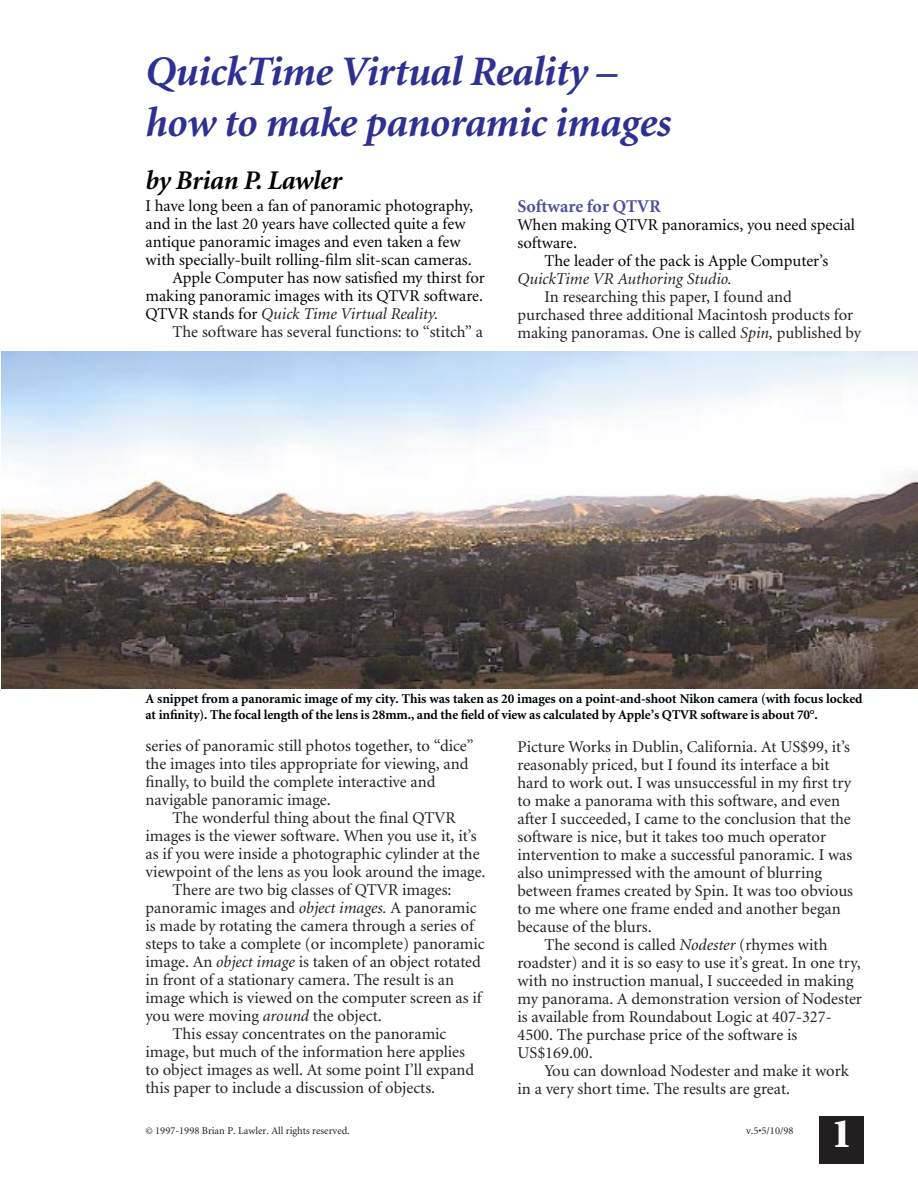
<style>
.page{position:relative;width:918px;height:1188px;background:#fff}
.page>*{position:absolute;margin:0;border:0;box-sizing:border-box;transform-origin:0 0}
.t1{font:italic 700 42px/50.4px "Minion";letter-spacing:-.015em;color:#2e3092}
.t2{font:900 42px "Minion";color:#fff}
.t3{font:italic 700 27px "Minion";letter-spacing:-.015em;color:#000}
.t4{font:700 18px "Minion";color:#504fa1}
.t5{font:16.5px/18px "Minion";color:#231f20}
.t6{font:16.5px "Minion";color:#000}
.t7{font:italic 16.5px "Minion";color:#231f20}
.t8{font:700 13.5px/16.2px "Minion";letter-spacing:-.005em;color:#000}
.t9{font:10.5px "Minion";color:#231f20}
.s1{font-style:normal;color:#000}
.s2{font-style:italic}
</style>
<div class="page">
<div style="left:819px;top:1116px;width:45px;height:48px;background:#231f20"></div>
<img style="left:1px;top:352px;width:917px;height:336px">
<h1 class="t1" style="left:146px;top:50px;width:527px">QuickTime Virtual Reality – how to make panoramic images</h1>
<h2 class="t3" style="left:146px;top:170px;width:198px">by Brian P. Lawler</h2>
<p class="t6" style="left:146px;top:199px;width:329px">I have long been a fan of panoramic photography,</p>
<p class="t6" style="left:146px;top:218px;width:322px">and in the last 20 years have collected quite a few</p>
<p class="t6" style="left:146px;top:236px;width:317px">antique panoramic images and even taken a few</p>
<p class="t6" style="left:146px;top:254px;width:328px">with specially-built rolling-film slit-scan cameras.</p>
<p class="t6" style="left:172px;top:272px;width:314px">Apple Computer has now satisfied my thirst for</p>
<p class="t6" style="left:146px;top:290px;width:339px">making panoramic images with its QTVR software.</p>
<p class="t7" style="left:146px;top:307px;width:294px"><span class="s1">QTVR stands for</span> Quick Time Virtual Reality.</p>
<p class="t5" style="left:172px;top:324px;width:312px">The software has several functions: to “stitch” a</p>
<p class="t4" style="left:518px;top:200px;width:145px">Software for QTVR</p>
<p class="t6" style="left:518px;top:219px;width:339px">When making QTVR panoramics, you need special</p>
<p class="t6" style="left:518px;top:237px;width:61px">software.</p>
<p class="t6" style="left:544px;top:255px;width:285px">The leader of the pack is Apple Computer’s</p>
<p class="t7" style="left:518px;top:273px;width:216px">QuickTime VR Authoring Studio.</p>
<p class="t5" style="left:518px;top:289px;width:345px;text-indent:27px">In researching this paper, I found and purchased three additional Macintosh products for making panoramas. One is called <span class="s2">Spin,</span> published by</p>
<p class="t8" style="left:146px;top:692px;width:719px">A snippet from a panoramic image of my city. This was taken as 20 images on a point-and-shoot Nikon camera (with focus locked at infinity). The focal length of the lens is 28mm., and the field of view as calculated by Apple’s QTVR software is about 70°.</p>
<p class="t5" style="left:146px;top:738px;width:330px">series of panoramic still photos together, to “dice” the images into tiles appropriate for viewing, and finally, to build the complete interactive and navigable panoramic image.</p>
<p class="t5" style="left:172px;top:810px;width:285px">The wonderful thing about the final QTVR</p>
<p class="t5" style="left:146px;top:828px;width:333px">images is the viewer software. When you use it, it’s</p>
<p class="t5" style="left:146px;top:846px;width:336px">as if you were inside a photographic cylinder at the</p>
<p class="t5" style="left:146px;top:864px;width:342px">viewpoint of the lens as you look around the image.</p>
<p class="t5" style="left:172px;top:882px;width:281px">There are two big classes of QTVR images:</p>
<p class="t5" style="left:146px;top:900px;width:333px">panoramic images and <span class="s2">object images.</span> A panoramic</p>
<p class="t5" style="left:146px;top:918px;width:330px">is made by rotating the camera through a series of</p>
<p class="t5" style="left:146px;top:936px;width:341px">steps to take a complete (or incomplete) panoramic</p>
<p class="t5" style="left:146px;top:954px;width:337px">image. An <span class="s2">object image</span> is taken of an object rotated</p>
<p class="t5" style="left:146px;top:972px;width:310px">in front of a stationary camera. The result is an</p>
<p class="t5" style="left:146px;top:990px;width:338px">image which is viewed on the computer screen as if</p>
<p class="t5" style="left:146px;top:1008px;width:238px">you were moving <span class="s2">around</span> the object.</p>
<p class="t5" style="left:172px;top:1026px;width:276px">This essay concentrates on the panoramic</p>
<p class="t5" style="left:146px;top:1044px;width:321px">image, but much of the information here applies</p>
<p class="t5" style="left:146px;top:1062px;width:330px">to object images as well. At some point I’ll expand</p>
<p class="t5" style="left:146px;top:1080px;width:291px">this paper to include a discussion of objects.</p>
<p class="t5" style="left:518px;top:739px;width:334px">Picture Works in Dublin, California. At US$99, it’s</p>
<p class="t5" style="left:518px;top:757px;width:314px">reasonably priced, but I found its interface a bit</p>
<p class="t5" style="left:518px;top:775px;width:335px">hard to work out. I was unsuccessful in my first try</p>
<p class="t5" style="left:518px;top:793px;width:324px">to make a panorama with this software, and even</p>
<p class="t5" style="left:518px;top:811px;width:335px">after I succeeded, I came to the conclusion that the</p>
<p class="t5" style="left:518px;top:829px;width:310px">software is nice, but it takes too much operator</p>
<p class="t5" style="left:518px;top:847px;width:336px">intervention to make a successful panoramic. I was</p>
<p class="t5" style="left:518px;top:865px;width:306px">also unimpressed with the amount of blurring</p>
<p class="t5" style="left:518px;top:883px;width:337px">between frames created by Spin. It was too obvious</p>
<p class="t5" style="left:518px;top:901px;width:325px">to me where one frame ended and another began</p>
<p class="t5" style="left:518px;top:919px;width:136px">because of the blurs.</p>
<p class="t5" style="left:544px;top:937px;width:284px">The second is called <span class="s2">Nodester</span> (rhymes with</p>
<p class="t5" style="left:518px;top:955px;width:345px">roadster) and it is so easy to use it’s great. In one try,</p>
<p class="t5" style="left:518px;top:973px;width:338px">with no instruction manual, I succeeded in making</p>
<p class="t5" style="left:518px;top:991px;width:346px">my panorama. A demonstration version of Nodester</p>
<p class="t5" style="left:518px;top:1009px;width:316px">is available from Roundabout Logic at 407-327-</p>
<p class="t5" style="left:518px;top:1027px;width:281px">4500. The purchase price of the software is</p>
<p class="t5" style="left:518px;top:1045px;width:77px">US$169.00.</p>
<p class="t5" style="left:544px;top:1063px;width:306px">You can download Nodester and make it work</p>
<p class="t5" style="left:518px;top:1081px;width:274px">in a very short time. The results are great.</p>
<p class="t9" style="left:146px;top:1127px;width:206px">© 1997-1998 Brian P. Lawler. All rights reserved.</p>
<p class="t9" style="left:746px;top:1127px;width:49px">v.5•5/10/98</p>
<h1 class="t2" style="left:831px;top:1117px;width:22px">1</h1>
</div>
